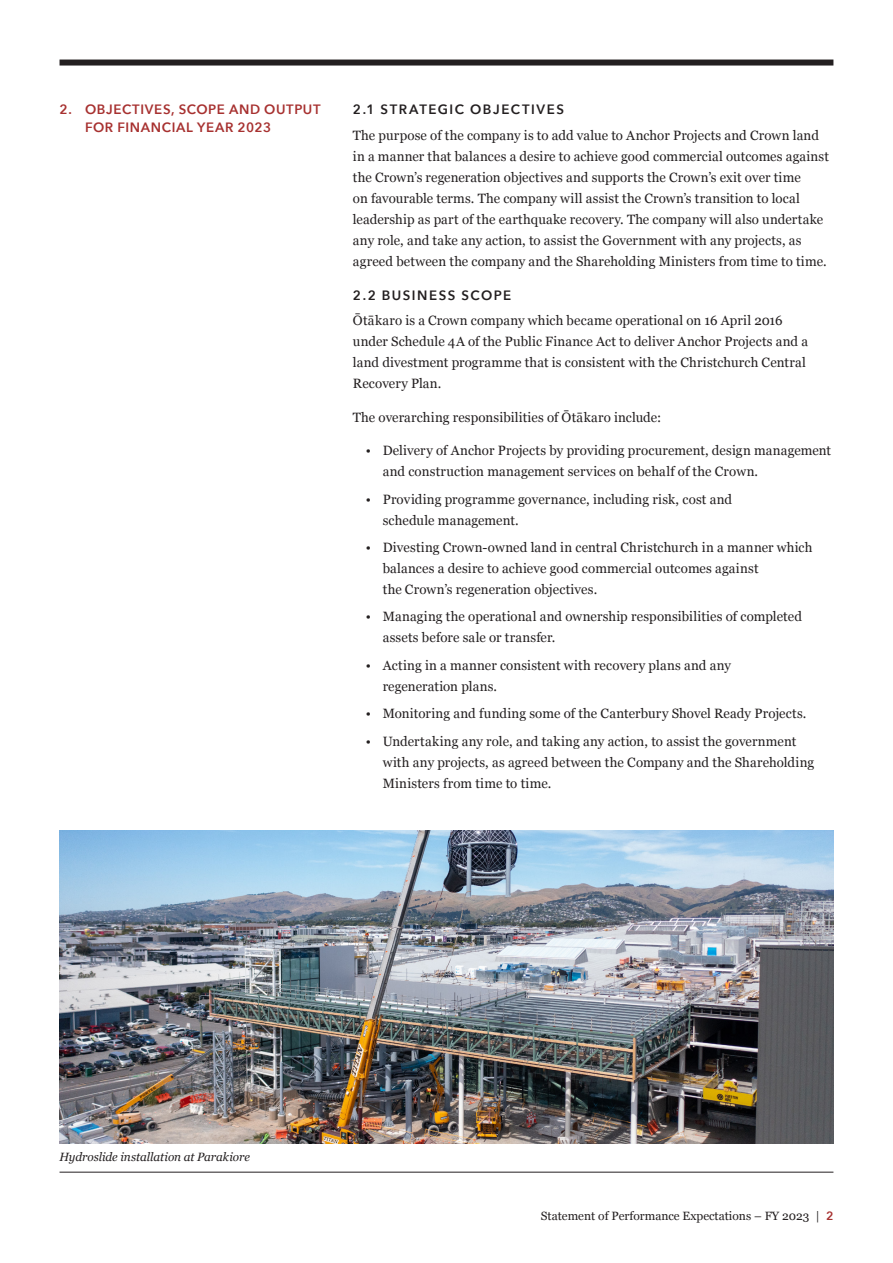
<style>
.page{position:relative;width:893px;height:1263px;background:#fff}
.page>*{position:absolute;margin:0;border:0;box-sizing:border-box;transform-origin:0 0}
.t1{font:13.5px/21px "Georgia";letter-spacing:.01em;color:#231f20}
.t2{font:600 13.5px/18px "Avenir Next";letter-spacing:.05em;color:#a73130}
.t3{font:600 13.5px "Avenir Next";letter-spacing:.115em;color:#231f20}
.t4{font:12px "Georgia";color:#231f20}
.t5{font:italic 12px "Georgia";letter-spacing:-.005em;color:#231f20}
.s1{font-family:"Avenir Next";font-weight:600;color:#a73130}
</style>
<div class="page">
<div style="left:60px;top:60px;width:773px;height:6px;background:#231f20"></div>
<hr style="left:60px;top:1172px;width:773px;height:1px;background:#231f20">
<img style="left:60px;top:831px;width:773px;height:313px">
<p class="t2" style="left:85px;top:100px;width:237px;text-indent:-26px">2. OBJECTIVES, SCOPE AND OUTPUT<br>FOR FINANCIAL YEAR 2023</p>
<p class="t3" style="left:353px;top:98px;width:213px">2.1 STRATEGIC OBJECTIVES</p>
<p class="t1" style="left:353px;top:124px;width:478px">The purpose of the company is to add value to Anchor Projects and Crown land in a manner that balances a desire to achieve good commercial outcomes against the Crown’s regeneration objectives and supports the Crown’s exit over time<br>on favourable terms. The company will assist the Crown’s transition to local leadership as part of the earthquake recovery. The company will also undertake any role, and take any action, to assist the Government with any projects, as agreed between the company and the Shareholding Ministers from time to time.</p>
<p class="t3" style="left:353px;top:283px;width:160px">2.2 BUSINESS SCOPE</p>
<p class="t1" style="left:353px;top:309px;width:457px">Ōtākaro is a Crown company which became operational on 16 April 2016 under Schedule 4A of the Public Finance Act to deliver Anchor Projects and a land divestment programme that is consistent with the Christchurch Central Recovery Plan.</p>
<p class="t1" style="left:353px;top:406px;width:310px">The overarching responsibilities of Ōtākaro include:</p>
<p class="t1" style="left:383px;top:440px;width:450px;text-indent:-17px">• Delivery of Anchor Projects by providing procurement, design management and construction management services on behalf of the Crown.</p>
<p class="t1" style="left:383px;top:488px;width:351px;text-indent:-17px">• Providing programme governance, including risk, cost and schedule management.</p>
<p class="t1" style="left:383px;top:536px;width:431px;text-indent:-17px">• Divesting Crown-owned land in central Christchurch in a manner which balances a desire to achieve good commercial outcomes against<br>the Crown’s regeneration objectives.</p>
<p class="t1" style="left:383px;top:606px;width:421px;text-indent:-17px">• Managing the operational and ownership responsibilities of completed assets before sale or transfer.</p>
<p class="t1" style="left:383px;top:654px;width:350px;text-indent:-17px">• Acting in a manner consistent with recovery plans and any regeneration plans.</p>
<p class="t1" style="left:366px;top:702px;width:442px">• Monitoring and funding some of the Canterbury Shovel Ready Projects.</p>
<p class="t1" style="left:383px;top:730px;width:433px;text-indent:-17px">• Undertaking any role, and taking any action, to assist the government with any projects, as agreed between the Company and the Shareholding<br>Ministers from time to time.</p>
<p class="t5" style="left:60px;top:1148px;width:192px">Hydroslide installation at Parakiore</p>
<p class="t4" style="left:541px;top:1207px;width:294px">Statement of Performance Expectations – FY 2023 | <span class="s1">2</span></p>
</div>
